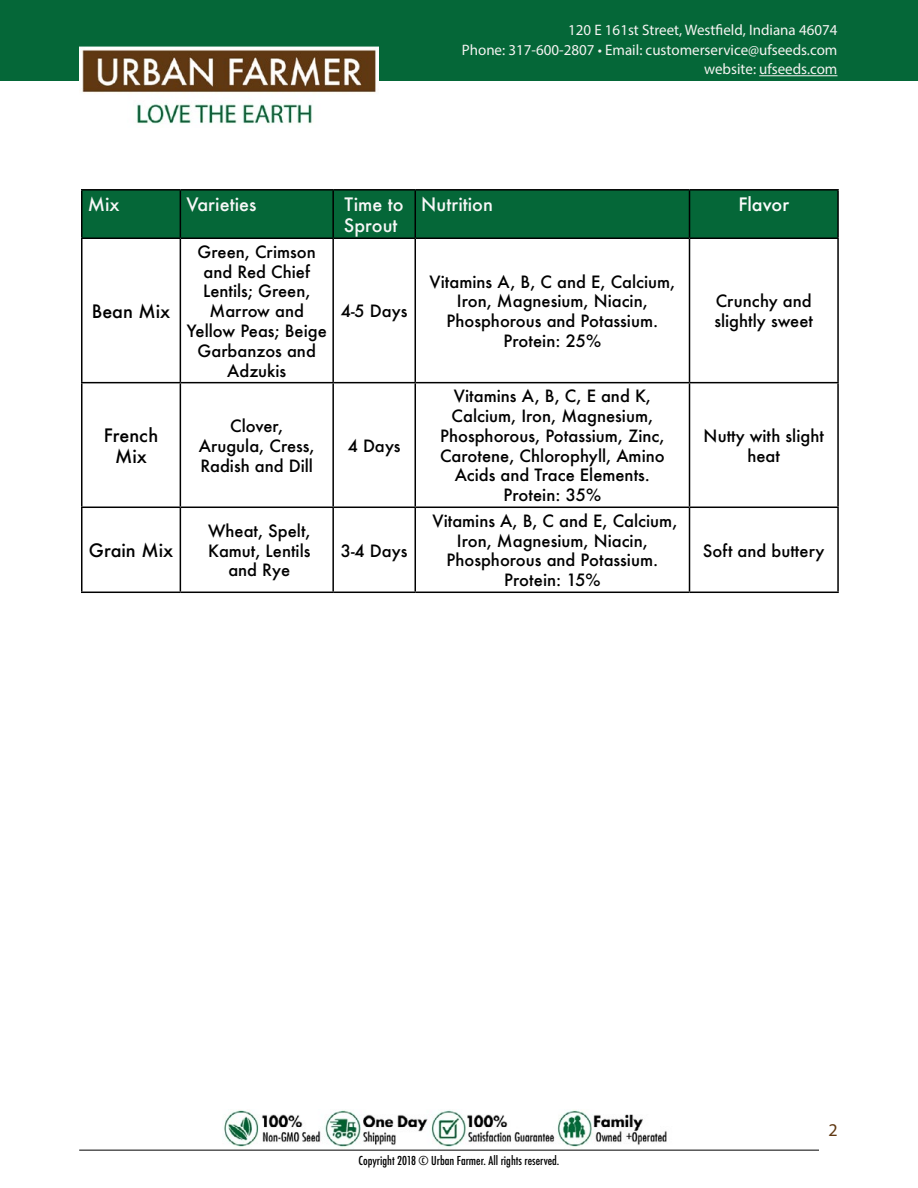
<style>
.page{position:relative;width:918px;height:1188px;background:#fff}
.page>*{position:absolute;margin:0;border:0;box-sizing:border-box;transform-origin:0 0}
.t1{font:500 18px/21.6px "Futura";color:#f7f7f7}
.t2{font:500 18px/21.6px "Futura";color:#000;text-align:center}
.t3{font:500 18px "Futura";color:#fcfcfc}
.t4{font:18px "Myriad Pro";color:#603812}
.t5{font:500 16.5px/19.8px "Futura";color:#000;text-align:center}
.t6{font:15.15px/19.5px "Myriad Pro";color:#f5f3f1;text-align:right}
.t7{font:500 condensed 12px "Futura";color:#000}
</style>
<div class="page">
<hr style="left:79px;top:1150px;width:740px;height:1px;background:#000">
<div style="left:0;top:0;width:918px;height:81px;background:#056738"></div>
<hr style="left:759px;top:75px;width:78px;height:1px;background:#f5f3f1">
<img style="left:223px;top:1110px;width:444px;height:37px">
<div style="left:82px;top:191px;width:755px;height:47px;background:#056738"></div>
<svg style="left:82px;top:239px;width:755px;height:353px"></svg>
<div style="left:82px;top:507px;width:98px;height:85px;background:#fff"></div>
<hr style="left:81px;top:239px;width:1px;height:143px;background:#000">
<hr style="left:180px;top:239px;width:1px;height:143px;background:#000">
<hr style="left:332px;top:239px;width:2px;height:143px;background:#000">
<hr style="left:415px;top:239px;width:1px;height:143px;background:#000">
<hr style="left:689px;top:239px;width:1px;height:143px;background:#000">
<hr style="left:837px;top:239px;width:2px;height:143px;background:#000">
<hr style="left:81px;top:382px;width:99px;height:1px;background:#000">
<hr style="left:81px;top:383px;width:1px;height:124px;background:#000">
<hr style="left:180px;top:382px;width:153px;height:1px;background:#000">
<hr style="left:180px;top:383px;width:1px;height:124px;background:#000">
<hr style="left:333px;top:382px;width:82px;height:1px;background:#000">
<hr style="left:332px;top:383px;width:2px;height:124px;background:#000">
<hr style="left:415px;top:382px;width:275px;height:1px;background:#000">
<hr style="left:415px;top:383px;width:1px;height:124px;background:#000">
<hr style="left:690px;top:382px;width:149px;height:1px;background:#000">
<hr style="left:689px;top:383px;width:1px;height:124px;background:#000">
<hr style="left:837px;top:383px;width:2px;height:124px;background:#000">
<hr style="left:81px;top:507px;width:99px;height:1px;background:#000">
<hr style="left:81px;top:508px;width:1px;height:84px;background:#000">
<hr style="left:180px;top:507px;width:153px;height:1px;background:#000">
<hr style="left:180px;top:508px;width:1px;height:84px;background:#000">
<hr style="left:333px;top:507px;width:82px;height:1px;background:#000">
<hr style="left:332px;top:508px;width:2px;height:84px;background:#000">
<hr style="left:415px;top:507px;width:275px;height:1px;background:#000">
<hr style="left:415px;top:508px;width:1px;height:84px;background:#000">
<hr style="left:690px;top:507px;width:149px;height:1px;background:#000">
<hr style="left:689px;top:508px;width:1px;height:84px;background:#000">
<hr style="left:837px;top:508px;width:2px;height:84px;background:#000">
<hr style="left:81px;top:592px;width:99px;height:1px;background:#000">
<hr style="left:180px;top:592px;width:153px;height:1px;background:#000">
<hr style="left:333px;top:592px;width:82px;height:1px;background:#000">
<hr style="left:415px;top:592px;width:275px;height:1px;background:#000">
<hr style="left:690px;top:592px;width:149px;height:1px;background:#000">
<hr style="left:81px;top:189px;width:99px;height:2px;background:#000">
<hr style="left:81px;top:191px;width:1px;height:47px;background:#000">
<hr style="left:180px;top:189px;width:153px;height:2px;background:#000">
<hr style="left:180px;top:191px;width:1px;height:47px;background:#000">
<hr style="left:333px;top:189px;width:82px;height:2px;background:#000">
<hr style="left:332px;top:191px;width:2px;height:47px;background:#000">
<hr style="left:415px;top:189px;width:275px;height:2px;background:#000">
<hr style="left:415px;top:191px;width:1px;height:47px;background:#000">
<hr style="left:690px;top:189px;width:149px;height:2px;background:#000">
<hr style="left:689px;top:191px;width:1px;height:47px;background:#000">
<hr style="left:837px;top:191px;width:2px;height:47px;background:#000">
<hr style="left:81px;top:238px;width:99px;height:1px;background:#000">
<hr style="left:180px;top:238px;width:153px;height:1px;background:#000">
<hr style="left:333px;top:238px;width:82px;height:1px;background:#000">
<hr style="left:415px;top:238px;width:275px;height:1px;background:#000">
<hr style="left:690px;top:238px;width:149px;height:1px;background:#000">
<img style="left:79px;top:47px;width:299px;height:77px">
<p class="t6" style="left:462px;top:20px;width:377px">120 E 161st Street, Westfield, Indiana 46074<br>Phone: 317-600-2807 • Email: customerservice@ufseeds.com website: ufseeds.com</p>
<p class="t1" style="left:88px;top:193px;width:33px">Mix</p>
<p class="t1" style="left:186px;top:193px;width:72px">Varieties</p>
<p class="t1" style="left:344px;top:193px;width:61px">Time to<br>Sprout</p>
<p class="t1" style="left:421px;top:193px;width:73px">Nutrition</p>
<p class="t3" style="left:738px;top:192px;width:52px">Flavor</p>
<p class="t2" style="left:92px;top:300px;width:80px">Bean Mix</p>
<p class="t5" style="left:187px;top:242px;width:142px">Green, Crimson and Red Chief<br>Lentils; Green,<br>Marrow and<br>Yellow Peas; Beige<br>Garbanzos and<br>Adzukis</p>
<p class="t5" style="left:341px;top:301px;width:68px">4-5 Days</p>
<p class="t2" style="left:104px;top:424px;width:56px">French<br>Mix</p>
<p class="t5" style="left:199px;top:416px;width:117px">Clover,<br>Arugula, Cress,<br>Radish and Dill</p>
<p class="t5" style="left:348px;top:436px;width:54px">4 Days</p>
<p class="t2" style="left:89px;top:539px;width:86px">Grain Mix</p>
<p class="t5" style="left:208px;top:521px;width:104px">Wheat, Spelt,<br>Kamut, Lentils and Rye</p>
<p class="t5" style="left:341px;top:540px;width:68px">3-4 Days</p>
<p class="t5" style="left:429px;top:271px;width:247px">Vitamins A, B, C and E, Calcium,<br>Iron, Magnesium, Niacin,<br>Phosphorous and Potassium.<br>Protein: 25%</p>
<p class="t5" style="left:440px;top:386px;width:226px">Vitamins A, B, C, E and K,<br>Calcium, Iron, Magnesium,<br>Phosphorous, Potassium, Zinc,<br>Carotene, Chlorophyll, Amino<br>Acids and Trace Elements.<br>Protein: 35%</p>
<p class="t5" style="left:433px;top:511px;width:246px">Vitamins A, B, C and E, Calcium,<br>Iron, Magnesium, Niacin,<br>Phosphorous and Potassium.<br>Protein: 15%</p>
<p class="t5" style="left:714px;top:291px;width:100px;text-align:left">Crunchy and slightly sweet</p>
<p class="t5" style="left:704px;top:426px;width:122px">Nutty with slight heat</p>
<p class="t5" style="left:703px;top:540px;width:123px">Soft and buttery</p>
<p class="t7" style="left:359px;top:1153px;width:202px">Copyright 2018 © Urban Farmer. All rights reserved.</p>
<p class="t4" style="left:828px;top:1119px;width:11px">2</p>
</div>
